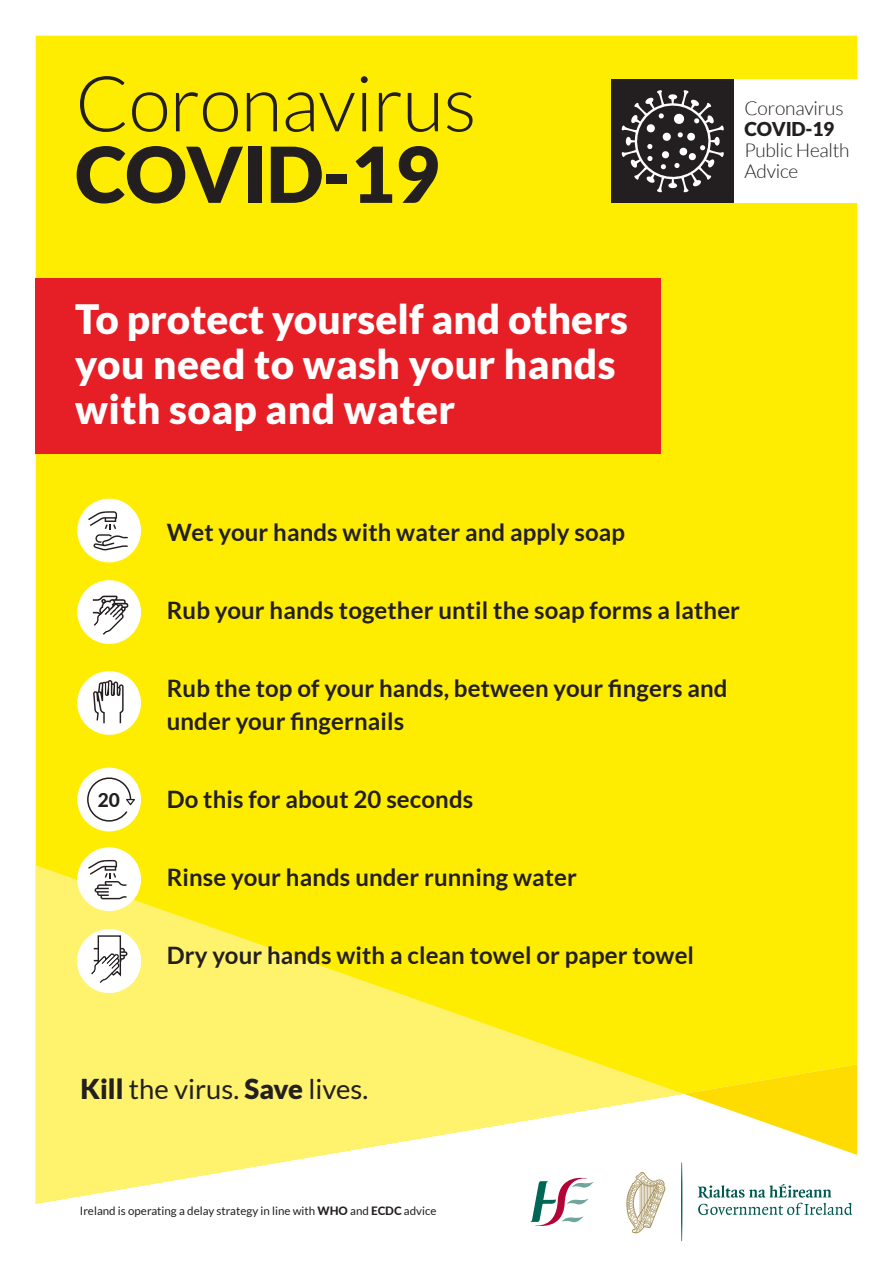
<style>
.page{position:relative;width:893px;height:1263px;background:#fff}
.page>*{position:absolute;margin:0;border:0;box-sizing:border-box;transform-origin:0 0}
.t1{font:300 77.1px "Lato";letter-spacing:-.01em;color:#231f20}
.t2{font:900 77.1px "Lato";letter-spacing:-.01em;color:#231f20}
.t3{font:900 40.5px/45px "Lato";letter-spacing:.01em;color:#fff}
.t4{font:27.45px "Lato";color:#231f20}
.t5{font:700 24px/33px "Lato";letter-spacing:.005em;color:#231f20}
.t6{font:800 19.2px "Lato";color:#231f20}
.t7{font:300 19.05px/21.1px "Lato";letter-spacing:-.01em;color:#231f20}
.t8{font:900 19.05px "Lato";letter-spacing:-.01em;color:#231f20}
.t9{font:11.55px "Lato";color:#231f20}
.s1{font-weight:900}
.s2{font-weight:800}
</style>
<div class="page">
<div style="left:36px;top:36px;width:821px;height:1162px;background:#ffed01"></div>
<svg style="left:36px;top:865px;width:648px;height:339px;fill:#fff26c"></svg>
<svg style="left:684px;top:1064px;width:173px;height:91px"></svg>
<svg style="left:530px;top:1174px;width:64px;height:52px"></svg>
<svg style="left:698px;top:1184px;width:154px;height:31px"></svg>
<svg style="left:681px;top:1162px;width:1px;height:79px"></svg>
<svg style="left:626px;top:1172px;width:40px;height:61px"></svg>
<div style="left:611px;top:80px;width:123px;height:123px;background:#231f20"></div>
<div style="left:734px;top:80px;width:123px;height:123px;background:#fff"></div>
<svg style="left:622px;top:90px;width:102px;height:102px"></svg>
<div style="left:36px;top:278px;width:625px;height:175px;background:#e61e25"></div>
<div style="left:77px;top:847px;width:64px;height:64px;background:#fff;border-radius:50%"></div>
<svg style="left:88px;top:860px;width:38px;height:39px"></svg>
<div style="left:77px;top:768px;width:64px;height:63px;background:#fff;border-radius:50%"></div>
<svg style="left:86px;top:777px;width:51px;height:45px"></svg>
<div style="left:77px;top:499px;width:64px;height:63px;background:#fff;border-radius:50%"></div>
<svg style="left:88px;top:511px;width:40px;height:39px"></svg>
<div style="left:77px;top:580px;width:64px;height:64px;background:#fff;border-radius:50%"></div>
<svg style="left:93px;top:596px;width:35px;height:39px"></svg>
<div style="left:77px;top:671px;width:64px;height:64px;background:#fff;border-radius:50%"></div>
<svg style="left:93px;top:680px;width:31px;height:43px"></svg>
<div style="left:77px;top:929px;width:64px;height:64px;background:#fff;border-radius:50%"></div>
<svg style="left:91px;top:935px;width:36px;height:48px"></svg>
<h1 class="t1" style="left:75px;top:62px;width:403px">Coronavirus</h1>
<h1 class="t2" style="left:75px;top:129px;width:365px">COVID-19</h1>
<h2 class="t3" style="left:75px;top:295px;width:554px">To protect yourself and others you need to wash your hands with soap and water</h2>
<p class="t5" style="left:167px;top:515px;width:460px">Wet your hands with water and apply soap</p>
<p class="t7" style="left:744px;top:98px;width:101px">Coronavirus</p>
<p class="t8" style="left:744px;top:118px;width:92px">COVID-19</p>
<p class="t7" style="left:744px;top:140px;width:107px">Public Health<br>Advice</p>
<p class="t5" style="left:167px;top:593px;width:575px">Rub your hands together until the soap forms a lather</p>
<p class="t6" style="left:98px;top:785px;width:24px">20</p>
<p class="t5" style="left:167px;top:671px;width:562px">Rub the top of your hands, between your fingers and under your fingernails</p>
<p class="t5" style="left:167px;top:782px;width:308px">Do this for about 20 seconds</p>
<p class="t5" style="left:167px;top:860px;width:412px">Rinse your hands under running water</p>
<p class="t5" style="left:167px;top:938px;width:529px">Dry your hands with a clean towel or paper towel</p>
<p class="t4" style="left:81px;top:1074px;width:289px"><span class="s1">Kill</span> the virus. <span class="s1">Save</span> lives.</p>
<p class="t9" style="left:80px;top:1204px;width:358px">Ireland is operating a delay strategy in line with <span class="s2">WHO</span> and <span class="s2">ECDC</span> advice</p>
</div>
